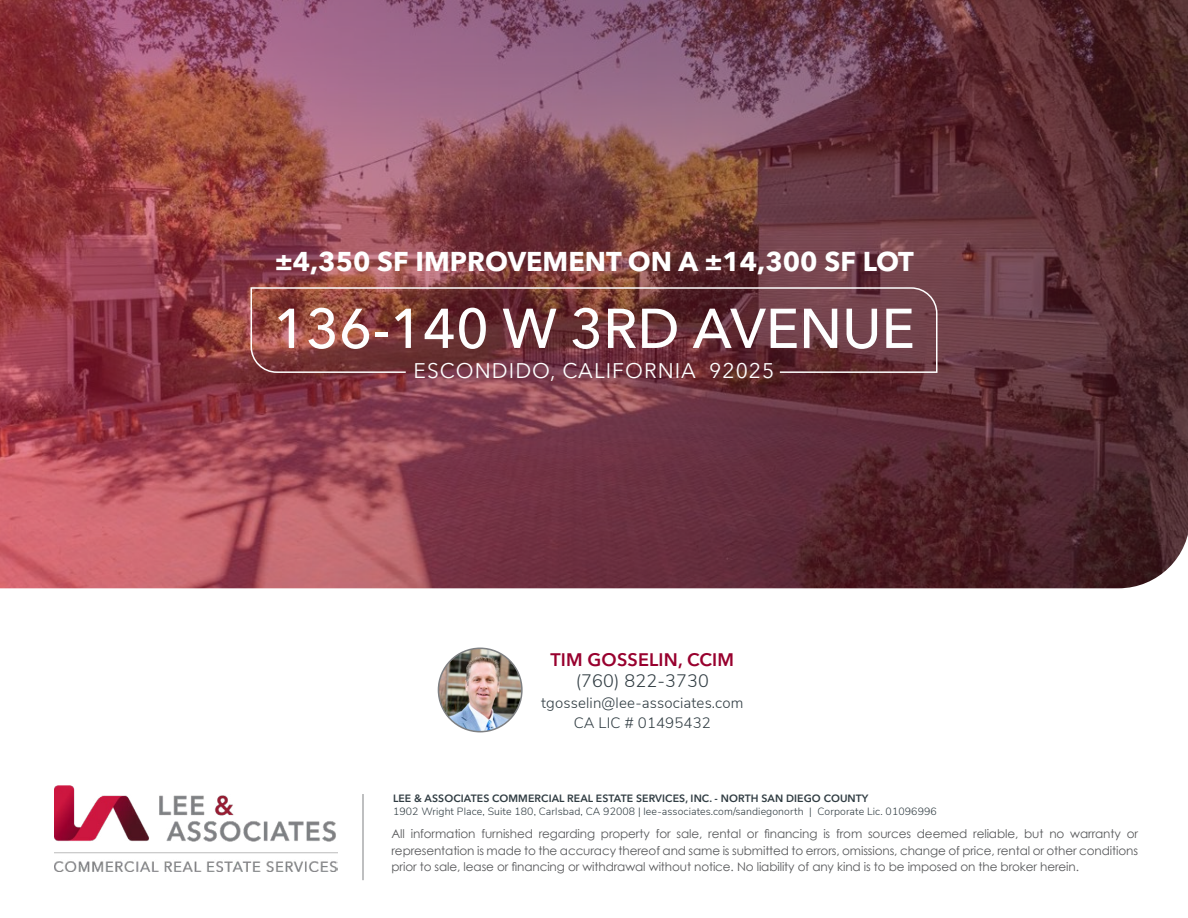
<style>
.page{position:relative;width:1188px;height:918px;background:#fff}
.page>*{position:absolute;margin:0;border:0;box-sizing:border-box;transform-origin:0 0}
.t1{font:500 55.5px "Avenir Next LT Pro";color:#fefefe}
.t2{font:700 27px "Avenir Next LT Pro";color:#fff}
.t3{font:21px "Avenir Next LT Pro";letter-spacing:.05em;color:#fff}
.t4{font:600 18px "Avenir Next LT Pro";letter-spacing:.01em;color:#98002e}
.t5{font:300 18px "Nunito Sans";letter-spacing:.01em;color:#303c42}
.t6{font:300 15px/20.5px "Nunito Sans";letter-spacing:.01em;color:#303c42;text-align:center}
.t7{font:12px/16.5px "Century Gothic";letter-spacing:-.01em;color:#58595b;text-align:justify}
.t8{font:300 10.5px "Nunito Sans";letter-spacing:.01em;color:#303c42}
.t9{font:600 10.5px "Avenir Next LT Pro";letter-spacing:.01em;color:#303c42}
</style>
<div class="page">
<img style="left:0;top:0;width:1188px;height:517px">
<img style="left:54px;top:785px;width:284px;height:86px">
<svg style="left:0;top:517px;width:1188px;height:196px"></svg>
<img style="left:438px;top:648px;width:84px;height:84px;border-radius:42px">
<div style="left:438px;top:648px;width:85px;height:84px;border:2px solid #7e8083;border-radius:50%"></div>
<svg style="left:250px;top:287px;width:688px;height:87px;background:#743b3e"></svg>
<hr style="left:363px;top:794px;width:1px;height:86px;background:#7e8083">
<h2 class="t2" style="left:275px;top:245px;width:641px">±4,350 SF IMPROVEMENT ON A ±14,300 SF LOT</h2>
<h1 class="t1" style="left:273px;top:295px;width:643px">136-140 W 3RD AVENUE</h1>
<h3 class="t3" style="left:414px;top:359px;width:362px">ESCONDIDO, CALIFORNIA 92025</h3>
<h3 class="t4" style="left:550px;top:649px;width:185px">TIM GOSSELIN, CCIM</h3>
<h3 class="t5" style="left:576px;top:668px;width:135px">(760) 822-3730</h3>
<p class="t6" style="left:541px;top:691px;width:204px">tgosselin@lee-associates.com<br>CA LIC # 01495432</p>
<p class="t9" style="left:393px;top:792px;width:477px">LEE &amp; ASSOCIATES COMMERCIAL REAL ESTATE SERVICES, INC. - NORTH SAN DIEGO COUNTY</p>
<p class="t8" style="left:393px;top:804px;width:545px">1902 Wright Place, Suite 180, Carlsbad, CA 92008 | lee-associates.com/sandiegonorth | Corporate Lic. 01096996</p>
<p class="t7" style="left:392px;top:825px;width:748px">All information furnished regarding property for sale, rental or financing is from sources deemed reliable, but no warranty or representation is made to the accuracy thereof and same is submitted to errors, omissions, change of price, rental or other conditions prior to sale, lease or financing or withdrawal without notice. No liability of any kind is to be imposed on the broker herein.</p>
</div>
